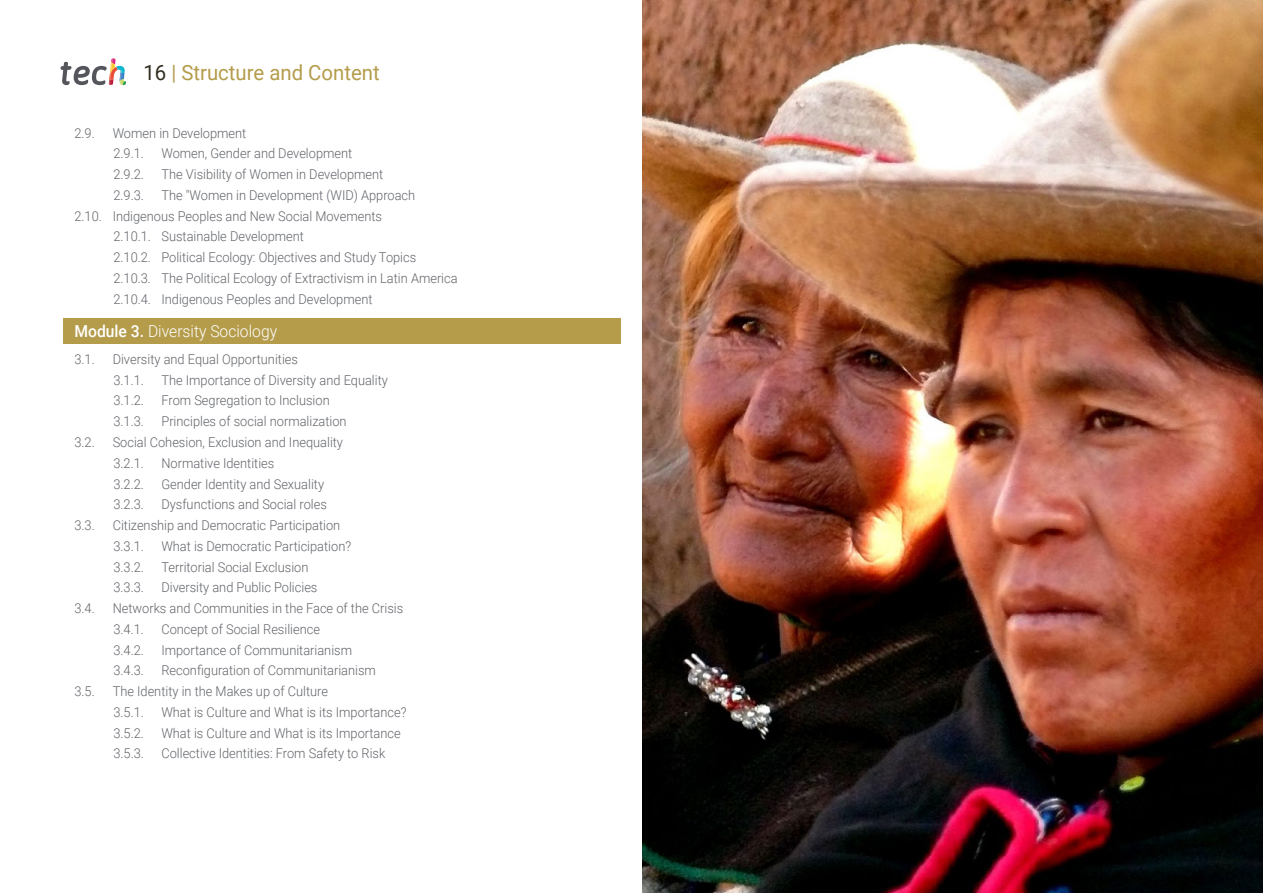
<style>
.page{position:relative;width:1263px;height:893px;background:#fff}
.page>*{position:absolute;margin:0;border:0;box-sizing:border-box;transform-origin:0 0}
.t1{font:21px "Roboto";color:#b49c4b}
.t2{font:300 16.5px "Roboto";color:#fff;scale:.95 1}
.t3{font:300 13.5px/20.7px "Roboto";color:#61646a;scale:.95 1}
.s1{color:#312e20}
.s2{font-weight:500}
</style>
<div class="page">
<svg style="left:61px;top:58px;width:65px;height:28px"></svg>
<div style="left:63px;top:318px;width:558px;height:25px;background:#b49c4b"></div>
<img style="left:642px;top:0;width:621px;height:893px">
<h1 class="t1" style="left:144px;top:57px;width:238px"><span class="s1">16</span> | Structure and Content</h1>
<p class="t3" style="left:74px;top:122px;width:23px">2.9.</p>
<p class="t3" style="left:113px;top:122px;width:142px">Women in Development<br>2.9.1.</p>
<p class="t3" style="left:161px;top:143px;width:202px">Women, Gender and Development</p>
<p class="t3" style="left:113px;top:164px;width:34px">2.9.2.</p>
<p class="t3" style="left:161px;top:164px;width:235px">The Visibility of Women in Development</p>
<p class="t3" style="left:113px;top:184px;width:34px">2.9.3.</p>
<p class="t3" style="left:161px;top:184px;width:269px">The "Women in Development (WID) Approach</p>
<p class="t3" style="left:74px;top:205px;width:325px">2.10. Indigenous Peoples and New Social Movements</p>
<p class="t3" style="left:113px;top:226px;width:202px">2.10.1. Sustainable Development</p>
<p class="t3" style="left:113px;top:247px;width:320px">2.10.2. Political Ecology: Objectives and Study Topics</p>
<p class="t3" style="left:113px;top:267px;width:364px">2.10.3. The Political Ecology of Extractivism in Latin America</p>
<p class="t3" style="left:113px;top:288px;width:274px">2.10.4. Indigenous Peoples and Development</p>
<p class="t2" style="left:74px;top:319px;width:215px"><span class="s2">Module 3.</span> Diversity Sociology</p>
<p class="t3" style="left:74px;top:348px;width:23px">3.1.</p>
<p class="t3" style="left:113px;top:348px;width:197px">Diversity and Equal Opportunities<br>3.1.1.</p>
<p class="t3" style="left:161px;top:369px;width:240px">The Importance of Diversity and Equality</p>
<p class="t3" style="left:113px;top:390px;width:34px">3.1.2.</p>
<p class="t3" style="left:161px;top:390px;width:179px">From Segregation to Inclusion</p>
<p class="t3" style="left:113px;top:411px;width:34px">3.1.3.</p>
<p class="t3" style="left:161px;top:411px;width:196px">Principles of social normalization</p>
<p class="t3" style="left:74px;top:431px;width:23px">3.2.</p>
<p class="t3" style="left:113px;top:431px;width:244px">Social Cohesion, Exclusion and Inequality<br>3.2.1.</p>
<p class="t3" style="left:161px;top:452px;width:120px">Normative Identities</p>
<p class="t3" style="left:113px;top:473px;width:34px">3.2.2.</p>
<p class="t3" style="left:161px;top:473px;width:173px">Gender Identity and Sexuality</p>
<p class="t3" style="left:113px;top:494px;width:34px">3.2.3.</p>
<p class="t3" style="left:161px;top:494px;width:176px">Dysfunctions and Social roles</p>
<p class="t3" style="left:74px;top:514px;width:23px">3.3.</p>
<p class="t3" style="left:113px;top:514px;width:241px">Citizenship and Democratic Participation<br>3.3.1.</p>
<p class="t3" style="left:161px;top:535px;width:201px">What is Democratic Participation?</p>
<p class="t3" style="left:113px;top:556px;width:34px">3.3.2.</p>
<p class="t3" style="left:161px;top:556px;width:156px">Territorial Social Exclusion</p>
<p class="t3" style="left:113px;top:577px;width:34px">3.3.3.</p>
<p class="t3" style="left:161px;top:577px;width:166px">Diversity and Public Policies</p>
<p class="t3" style="left:74px;top:597px;width:23px">3.4.</p>
<p class="t3" style="left:113px;top:597px;width:307px">Networks and Communities in the Face of the Crisis<br>3.4.1.</p>
<p class="t3" style="left:161px;top:618px;width:168px">Concept of Social Resilience</p>
<p class="t3" style="left:113px;top:639px;width:34px">3.4.2.</p>
<p class="t3" style="left:161px;top:639px;width:202px">Importance of Communitarianism</p>
<p class="t3" style="left:113px;top:660px;width:34px">3.4.3.</p>
<p class="t3" style="left:161px;top:660px;width:227px">Reconfiguration of Communitarianism</p>
<p class="t3" style="left:74px;top:680px;width:23px">3.5.</p>
<p class="t3" style="left:113px;top:680px;width:228px">The Identity in the Makes up of Culture<br>3.5.1.</p>
<p class="t3" style="left:161px;top:701px;width:260px">What is Culture and What is its Importance?</p>
<p class="t3" style="left:113px;top:722px;width:34px">3.5.2.</p>
<p class="t3" style="left:161px;top:722px;width:253px">What is Culture and What is its Importance</p>
<p class="t3" style="left:113px;top:743px;width:34px">3.5.3.</p>
<p class="t3" style="left:161px;top:743px;width:237px">Collective Identities: From Safety to Risk</p>
</div>
